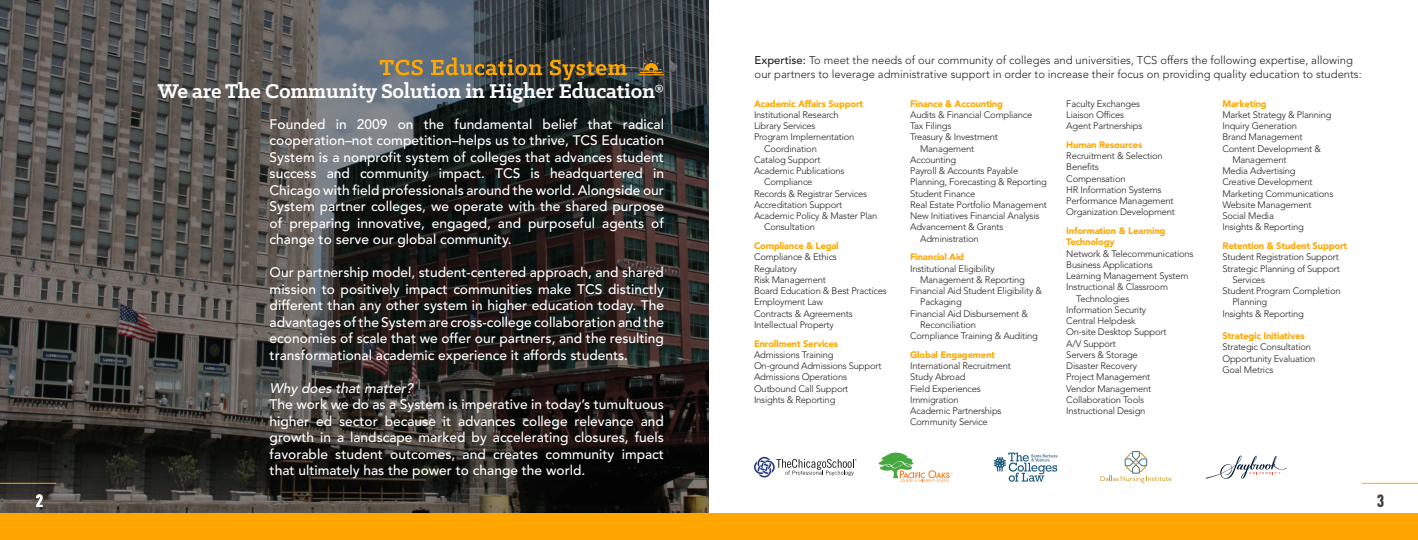
<style>
.page{position:relative;width:1418px;height:540px;background:#fff}
.page>*{position:absolute;margin:0;border:0;box-sizing:border-box;transform-origin:0 0}
.t1{font:700 22.5px "Klinic Slab";letter-spacing:-.01em;color:#fff}
.t2{font:900 condensed 17.5px "DINOT";color:#3e3e3f}
.t3{font:900 condensed 17.5px "DINOT";color:#fff}
.t4{font:500 13.75px/16.5px "Avenir";color:#fff;text-align:justify}
.t5{font:italic 500 13.75px "Avenir";color:#fff}
.t6{font:300 11.25px/13.5px "Avenir";color:#231f20}
.t7{font:300 9.38px/11.2px "Avenir";letter-spacing:-.02em;color:#231f20}
.t8{font:900 9.38px/11.2px "Avenir";letter-spacing:-.02em;color:#ffa700}
.s1{font-weight:500}
</style>
<div class="page">
<svg style="left:0;top:0;width:709px;height:514px;background:#3b3a37"></svg>
<hr style="left:1362px;top:483px;width:56px;height:1px;background:#ffa700">
<hr style="left:0;top:483px;width:56px;height:1px;background:#ffa700">
<svg style="left:754px;top:457px;width:102px;height:21px"></svg>
<svg style="left:878px;top:453px;width:74px;height:29px"></svg>
<svg style="left:994px;top:453px;width:63px;height:29px"></svg>
<svg style="left:1205px;top:455px;width:81px;height:24px"></svg>
<svg style="left:1100px;top:451px;width:71px;height:32px"></svg>
<div style="left:0;top:514px;width:1418px;height:26px;background:#ffa700"></div>
<svg style="left:380px;top:60px;width:43px;height:15px"></svg>
<svg style="left:431px;top:58px;width:111px;height:17px;background:#866e39"></svg>
<svg style="left:550px;top:60px;width:77px;height:20px;background:#715b28"></svg>
<svg style="left:638px;top:60px;width:26px;height:15px"></svg>
<p class="t3" style="left:36px;top:489px;width:9px">2</p>
<p class="t1" style="left:158px;top:76px;width:507px">We are The Community Solution in Higher Education®</p>
<p class="t4" style="left:270px;top:115px;width:396px">Founded in 2009 on the fundamental belief that radical cooperation–not competition–helps us to thrive, TCS Education System is a nonprofit system of colleges that advances student success and community impact. TCS is headquartered in Chicago with field professionals around the world. Alongside our System partner colleges, we operate with the shared purpose of preparing innovative, engaged, and purposeful agents of change to serve our global community.</p>
<p class="t4" style="left:270px;top:263px;width:396px">Our partnership model, student-centered approach, and shared mission to positively impact communities make TCS distinctly different than any other system in higher education today. The advantages of the System are cross-college collaboration and the economies of scale that we offer our partners, and the resulting transformational academic experience it affords students.</p>
<p class="t5" style="left:270px;top:376px;width:149px">Whydoesthatmatter?</p>
<p class="t4" style="left:270px;top:395px;width:396px">The work we do as a System is imperative in today’s tumultuous higher ed sector because it advances college relevance and growth in a landscape marked by accelerating closures, fuels favorable student outcomes, and creates community impact that ultimately has the power to change the world.</p>
<p class="t6" style="left:754px;top:53px;width:608px"><span class="s1">Expertise:</span> To meet the needs of our community of colleges and universities, TCS offers the following expertise, allowing our partners to leverage administrative support in order to increase their focus on providing quality education to students:</p>
<p class="t8" style="left:754px;top:97px;width:111px">Academic Affairs Support</p>
<p class="t7" style="left:754px;top:109px;width:86px">Institutional Research</p>
<p class="t7" style="left:754px;top:120px;width:63px">Library Services</p>
<p class="t7" style="left:764px;top:131px;width:92px;text-indent:-10px">Program Implementation<br>Coordination</p>
<p class="t7" style="left:754px;top:154px;width:68px">Catalog Support</p>
<p class="t7" style="left:764px;top:165px;width:82px;text-indent:-10px">Academic Publications<br>Compliance</p>
<p class="t7" style="left:754px;top:188px;width:115px">Records &amp; Registrar Services</p>
<p class="t7" style="left:754px;top:199px;width:90px">Accreditation Support</p>
<p class="t7" style="left:764px;top:210px;width:115px;text-indent:-10px">Academic Policy &amp; Master Plan<br>Consultation</p>
<p class="t8" style="left:754px;top:240px;width:86px">Compliance &amp; Legal</p>
<p class="t7" style="left:754px;top:251px;width:84px">Compliance &amp; Ethics</p>
<p class="t7" style="left:754px;top:263px;width:45px">Regulatory</p>
<p class="t7" style="left:754px;top:274px;width:73px">Risk Management</p>
<p class="t7" style="left:754px;top:285px;width:134px">Board Education &amp; Best Practices</p>
<p class="t7" style="left:754px;top:296px;width:71px">Employment Law</p>
<p class="t7" style="left:754px;top:308px;width:100px">Contracts &amp; Agreements</p>
<p class="t7" style="left:754px;top:319px;width:81px">Intellectual Property</p>
<p class="t8" style="left:754px;top:337px;width:86px">Enrollment Services</p>
<p class="t7" style="left:754px;top:349px;width:81px">Admissions Training</p>
<p class="t7" style="left:754px;top:360px;width:129px">On-ground Admissions Support</p>
<p class="t7" style="left:754px;top:371px;width:94px">Admissions Operations</p>
<p class="t7" style="left:754px;top:383px;width:96px">Outbound Call Support</p>
<p class="t7" style="left:754px;top:394px;width:83px">Insights &amp; Reporting</p>
<p class="t7" style="left:1066px;top:98px;width:75px">Faculty Exchanges</p>
<p class="t7" style="left:1066px;top:109px;width:59px">Liaison Offices</p>
<p class="t7" style="left:1066px;top:120px;width:78px">Agent Partnerships</p>
<p class="t8" style="left:1066px;top:139px;width:78px">Human Resources</p>
<p class="t7" style="left:1066px;top:150px;width:98px">Recruitment &amp; Selection</p>
<p class="t7" style="left:1066px;top:161px;width:34px">Benefits</p>
<p class="t7" style="left:1066px;top:173px;width:61px">Compensation</p>
<p class="t7" style="left:1066px;top:184px;width:97px">HR Information Systems</p>
<p class="t7" style="left:1066px;top:195px;width:109px">Performance Management</p>
<p class="t7" style="left:1066px;top:206px;width:110px">Organization Development</p>
<p class="t8" style="left:1066px;top:225px;width:101px">Information &amp; Learning<br>Technology</p>
<p class="t7" style="left:1066px;top:248px;width:129px">Network &amp; Telecommunications</p>
<p class="t7" style="left:1066px;top:259px;width:88px">Business Applications</p>
<p class="t7" style="left:1066px;top:270px;width:124px">Learning Management System</p>
<p class="t7" style="left:1076px;top:281px;width:93px;text-indent:-10px">Instructional &amp; Classroom<br>Technologies</p>
<p class="t7" style="left:1066px;top:304px;width:81px">Information Security</p>
<p class="t7" style="left:1066px;top:315px;width:71px">Central Helpdesk</p>
<p class="t7" style="left:1066px;top:326px;width:102px">On-site Desktop Support</p>
<p class="t7" style="left:1066px;top:338px;width:51px">A/V Support</p>
<p class="t7" style="left:1066px;top:349px;width:73px">Servers &amp; Storage</p>
<p class="t7" style="left:1066px;top:360px;width:72px">Disaster Recovery</p>
<p class="t7" style="left:1066px;top:371px;width:85px">Project Management</p>
<p class="t7" style="left:1066px;top:383px;width:87px">Vendor Management</p>
<p class="t7" style="left:1066px;top:394px;width:79px">Collaboration Tools</p>
<p class="t7" style="left:1066px;top:405px;width:81px">Instructional Design</p>
<p class="t8" style="left:1222px;top:97px;width:46px">Marketing</p>
<p class="t7" style="left:1222px;top:109px;width:111px">Market Strategy &amp; Planning</p>
<p class="t7" style="left:1222px;top:120px;width:76px">Inquiry Generation</p>
<p class="t7" style="left:1222px;top:131px;width:82px">Brand Management</p>
<p class="t7" style="left:1232px;top:143px;width:90px;text-indent:-10px">Content Development &amp;<br>Management</p>
<p class="t7" style="left:1222px;top:165px;width:75px">Media Advertising</p>
<p class="t7" style="left:1222px;top:176px;width:92px">Creative Development</p>
<p class="t7" style="left:1222px;top:188px;width:112px">Marketing Communications</p>
<p class="t7" style="left:1222px;top:199px;width:91px">Website Management</p>
<p class="t7" style="left:1222px;top:210px;width:53px">Social Media</p>
<p class="t7" style="left:1222px;top:221px;width:83px">Insights &amp; Reporting</p>
<p class="t8" style="left:1222px;top:240px;width:126px">Retention &amp; Student Support</p>
<p class="t7" style="left:1222px;top:251px;width:118px">Student Registration Support</p>
<p class="t7" style="left:1232px;top:263px;width:109px;text-indent:-10px">Strategic Planning of Support<br>Services</p>
<p class="t7" style="left:1232px;top:285px;width:110px;text-indent:-10px">Student Program Completion<br>Planning</p>
<p class="t7" style="left:1222px;top:308px;width:83px">Insights &amp; Reporting</p>
<p class="t8" style="left:1222px;top:330px;width:84px">Strategic Initiatives</p>
<p class="t7" style="left:1222px;top:341px;width:90px">Strategic Consultation</p>
<p class="t7" style="left:1222px;top:353px;width:94px">Opportunity Evaluation</p>
<p class="t7" style="left:1222px;top:364px;width:52px">Goal Metrics</p>
<p class="t8" style="left:910px;top:97px;width:94px">Finance &amp; Accounting</p>
<p class="t7" style="left:910px;top:109px;width:124px">Audits &amp; Financial Compliance</p>
<p class="t7" style="left:910px;top:120px;width:43px">Tax Filings</p>
<p class="t7" style="left:920px;top:131px;width:79px;text-indent:-10px">Treasury &amp; Investment<br>Management</p>
<p class="t7" style="left:910px;top:154px;width:48px">Accounting</p>
<p class="t7" style="left:910px;top:165px;width:110px">Payroll &amp; Accounts Payable</p>
<p class="t7" style="left:910px;top:176px;width:138px">Planning, Forecasting &amp; Reporting</p>
<p class="t7" style="left:910px;top:188px;width:67px">Student Finance</p>
<p class="t7" style="left:910px;top:199px;width:138px">Real Estate Portfolio Management</p>
<p class="t7" style="left:910px;top:210px;width:131px">New Initiatives Financial Analysis</p>
<p class="t7" style="left:920px;top:221px;width:85px;text-indent:-10px">Advancement &amp; Grants<br>Administration</p>
<p class="t8" style="left:910px;top:251px;width:56px">Financial Aid</p>
<p class="t7" style="left:920px;top:263px;width:106px;text-indent:-10px">Institutional Eligibility<br>Management &amp; Reporting</p>
<p class="t7" style="left:920px;top:285px;width:123px;text-indent:-10px">Financial Aid Student Eligibility &amp;<br>Packaging</p>
<p class="t7" style="left:920px;top:308px;width:109px;text-indent:-10px">Financial Aid Disbursement &amp;<br>Reconciliation</p>
<p class="t7" style="left:910px;top:330px;width:129px">Compliance Training &amp; Auditing</p>
<p class="t8" style="left:910px;top:349px;width:86px">Global Engagement</p>
<p class="t7" style="left:910px;top:360px;width:102px">International Recruitment</p>
<p class="t7" style="left:910px;top:371px;width:57px">Study Abroad</p>
<p class="t7" style="left:910px;top:383px;width:72px">Field Experiences</p>
<p class="t7" style="left:910px;top:394px;width:50px">Immigration</p>
<p class="t7" style="left:910px;top:405px;width:93px">Academic Partnerships</p>
<p class="t7" style="left:910px;top:416px;width:79px">Community Service</p>
<p class="t2" style="left:1376px;top:489px;width:9px">3</p>
</div>
